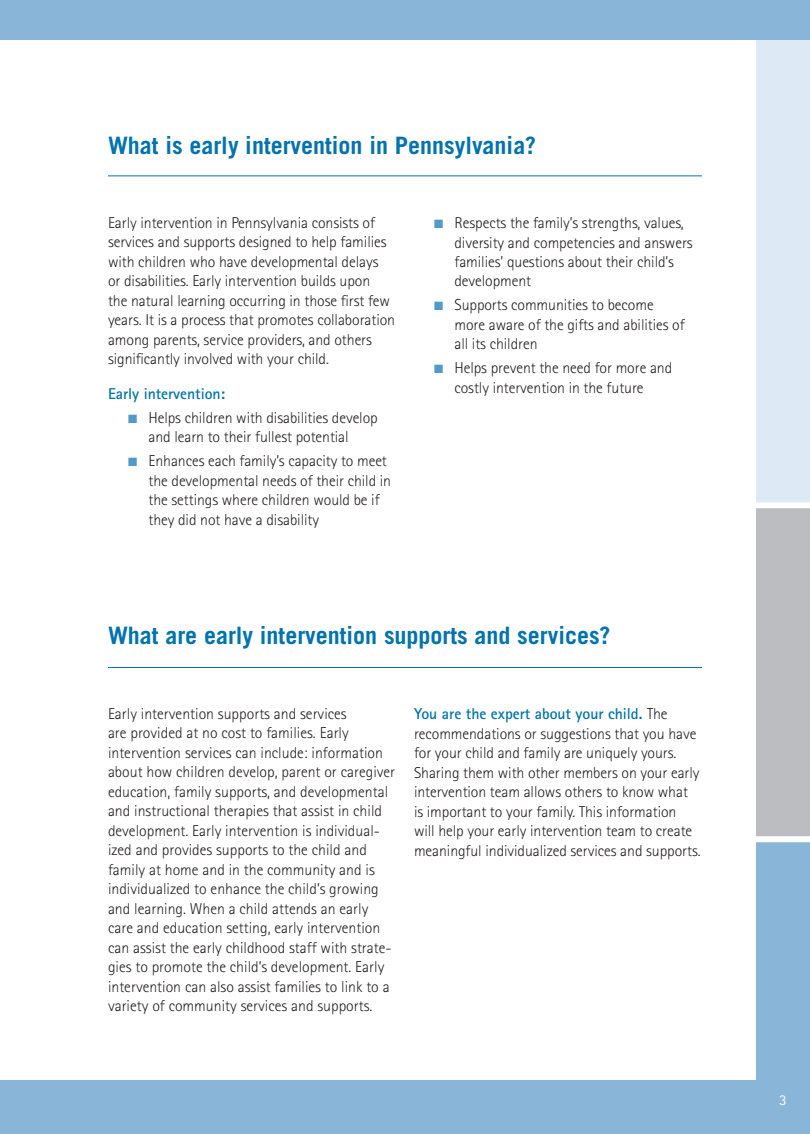
<style>
.page{position:relative;width:810px;height:1134px;background:#fff}
.page>*{position:absolute;margin:0;border:0;box-sizing:border-box;transform-origin:0 0}
.t1{font:700 24px "Trade Gothic";color:#0073ae}
.t2{font:300 15.75px/19.5px "Rotis Sans Serif";letter-spacing:-.005em;color:#231f20}
.t3{font:700 15.75px "Rotis Sans Serif";letter-spacing:-.005em;color:#0073ae}
.t4{font:15px "Rotis Sans Serif";color:#fff}
.s1{color:#529ac8}
.s2{font-weight:700;color:#0073ae}
</style>
<div class="page">
<div style="left:0;top:573px;width:810px;height:561px;background:#89b5d8"></div>
<div style="left:0;top:28px;width:810px;height:793px;background:#dde9f4"></div>
<div style="left:537px;top:502px;width:273px;height:337px;background:#bcbdc0"></div>
<div style="left:0;top:836px;width:810px;height:6px;background:#fff"></div>
<div style="left:0;top:502px;width:810px;height:6px;background:#fff"></div>
<div style="left:0;top:40px;width:756px;height:1040px;background:#fff"></div>
<hr style="left:108px;top:176px;width:594px;height:1px;background:#0073ae">
<div style="left:0;top:0;width:810px;height:40px;background:#89b5d8"></div>
<hr style="left:108px;top:667px;width:594px;height:1px;background:#0073ae">
<h2 class="t1" style="left:108px;top:130px;width:429px">What is early intervention in Pennsylvania?</h2>
<p class="t2" style="left:108px;top:213px;width:289px">Early intervention in Pennsylvania consists of services and supports designed to help families with children who have developmental delays<br>or disabilities . Early intervention builds upon<br>the natural learning occurring in those first few years . It is a process that promotes collaboration among parents, service providers, and others significantly involved with your child .</p>
<h5 class="t3" style="left:108px;top:384px;width:119px">Early intervention:</h5>
<p class="t2" style="left:128px;top:408px;width:251px;text-align:center"><span class="s1">■</span> Helps children with disabilities develop and learn to their fullest potential</p>
<p class="t2" style="left:148px;top:451px;width:244px;text-indent:-20px"><span class="s1">■</span> Enhances each family’s capacity to meet the developmental needs of their child in the settings where children would be if they did not have a disability</p>
<p class="t2" style="left:454px;top:213px;width:240px;text-indent:-20px"><span class="s1">■</span> Respects the family’s strengths, values, diversity and competencies and answers families’ questions about their child’s development</p>
<p class="t2" style="left:454px;top:295px;width:232px;text-indent:-20px"><span class="s1">■</span> Supports communities to become more aware of the gifts and abilities of all its children</p>
<p class="t2" style="left:434px;top:358px;width:240px;text-align:center"><span class="s1">■</span> Helps prevent the need for more and costly intervention in the future</p>
<h2 class="t1" style="left:108px;top:621px;width:504px">What are early intervention supports and services?</h2>
<p class="t2" style="left:108px;top:704px;width:289px">Early intervention supports and services<br>are provided at no cost to families . Early intervention services can include: information about how children develop, parent or caregiver education, family supports, and developmental and instructional therapies that assist in child development . Early intervention is individual&shy;ized and provides supports to the child and family at home and in the community and is individualized to enhance the child’s growing and learning . When a child attends an early care and education setting, early intervention can assist the early childhood staff with strate&shy;gies to promote the child’s development . Early intervention can also assist families to link to a variety of community services and supports .</p>
<p class="t2" style="left:414px;top:704px;width:288px"><span class="s2">You are the expert about your child.</span> The recommendations or suggestions that you have for your child and family are uniquely yours .<br>Sharing them with other members on your early intervention team allows others to know what is important to your family . This information will help your early intervention team to create meaningful individualized services and supports .</p>
<p class="t4" style="left:779px;top:1091px;width:9px">3</p>
</div>
